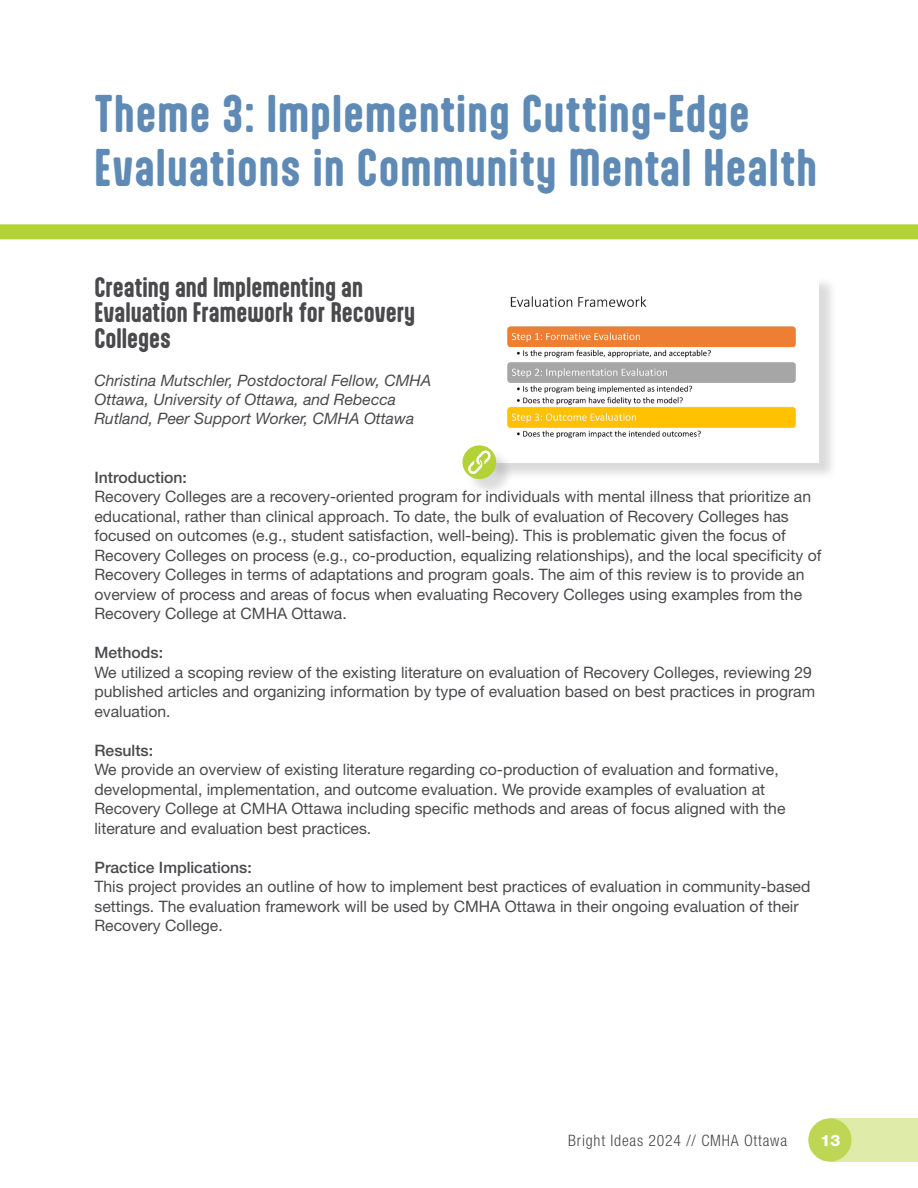
<style>
.page{position:relative;width:918px;height:1188px;background:#fff}
.page>*{position:absolute;margin:0;border:0;box-sizing:border-box;transform-origin:0 0}
.t1{font:700 45px/54px "Aptly";letter-spacing:.025em;color:#5e8ab5}
.t2{font:700 24px/25.5px "Aptly";color:#4a4a4d}
.t3{font:15.75px/19.5px "Helvetica Neue LT Std";color:#4a4a4d}
.t4{font:italic 15.75px/19.5px "Helvetica Neue LT Std";color:#4a4a4d}
.t5{font:500 15.75px "Helvetica Neue LT Std";color:#4a4a4d}
.t6{font:300 condensed 15.75px "Helvetica Neue LT Std";letter-spacing:.05em;color:#4a4a4d}
.t7{font:800 15.75px "Helvetica Neue LT Std";color:#fff}
</style>
<div class="page">
<div style="left:830px;top:1118px;width:88px;height:44px;background:#deeba9"></div>
<div style="left:808px;top:1118px;width:44px;height:44px;background:#bdd754;border-radius:50%"></div>
<div style="left:487px;top:277px;width:350px;height:204px;background:#4a4a4d;opacity:.2"></div>
<img style="left:486px;top:277px;width:332px;height:185px">
<div style="left:0;top:224px;width:918px;height:15px;background:#b3d235"></div>
<div style="left:465px;top:448px;width:49px;height:49px;background:#4a4a4d;opacity:.2"></div>
<svg style="left:462px;top:445px;width:34px;height:34px"></svg>
<svg style="left:466px;top:449px;width:27px;height:27px"></svg>
<h1 class="t1" style="left:94px;top:85px;width:724px">Theme 3: Implementing Cutting-Edge<br>Evaluations in Community Mental Health</h1>
<h2 class="t2" style="left:94px;top:274px;width:322px">Creating and Implementing an<br>Evaluation Framework for Recovery<br>Colleges</h2>
<p class="t4" style="left:94px;top:370px;width:338px">Christina Mutschler, Postdoctoral Fellow, CMHA<br>Ottawa, University of Ottawa, and Rebecca<br>Rutland, Peer Support Worker, CMHA Ottawa</p>
<p class="t5" style="left:94px;top:468px;width:94px">Introduction:</p>
<p class="t3" style="left:94px;top:487px;width:728px">Recovery Colleges are a recovery-oriented program for individuals with mental illness that prioritize an educational, rather than clinical approach. To date, the bulk of evaluation of Recovery Colleges has focused on outcomes (e.g., student satisfaction, well-being). This is problematic given the focus of Recovery Colleges on process (e.g., co-production, equalizing relationships), and the local specificity of Recovery Colleges in terms of adaptations and program goals. The aim of this review is to provide an overview of process and areas of focus when evaluating Recovery Colleges using examples from the Recovery College at CMHA Ottawa.</p>
<p class="t5" style="left:94px;top:643px;width:70px">Methods:</p>
<p class="t3" style="left:94px;top:662px;width:722px">We utilized a scoping review of the existing literature on evaluation of Recovery Colleges, reviewing 29 published articles and organizing information by type of evaluation based on best practices in program evaluation.</p>
<p class="t5" style="left:94px;top:741px;width:60px">Results:</p>
<p class="t3" style="left:94px;top:760px;width:693px">We provide an overview of existing literature regarding co-production of evaluation and formative, developmental, implementation, and outcome evaluation. We provide examples of evaluation at Recovery College at CMHA Ottawa including specific methods and areas of focus aligned with the literature and evaluation best practices.</p>
<p class="t5" style="left:94px;top:858px;width:159px">Practice Implications:</p>
<p class="t3" style="left:94px;top:877px;width:717px">This project provides an outline of how to implement best practices of evaluation in community-based settings. The evaluation framework will be used by CMHA Ottawa in their ongoing evaluation of their<br>Recovery College.</p>
<p class="t6" style="left:568px;top:1131px;width:220px">Bright Ideas 2024 // CMHA Ottawa</p>
<p class="t7" style="left:821px;top:1131px;width:21px">13</p>
</div>
